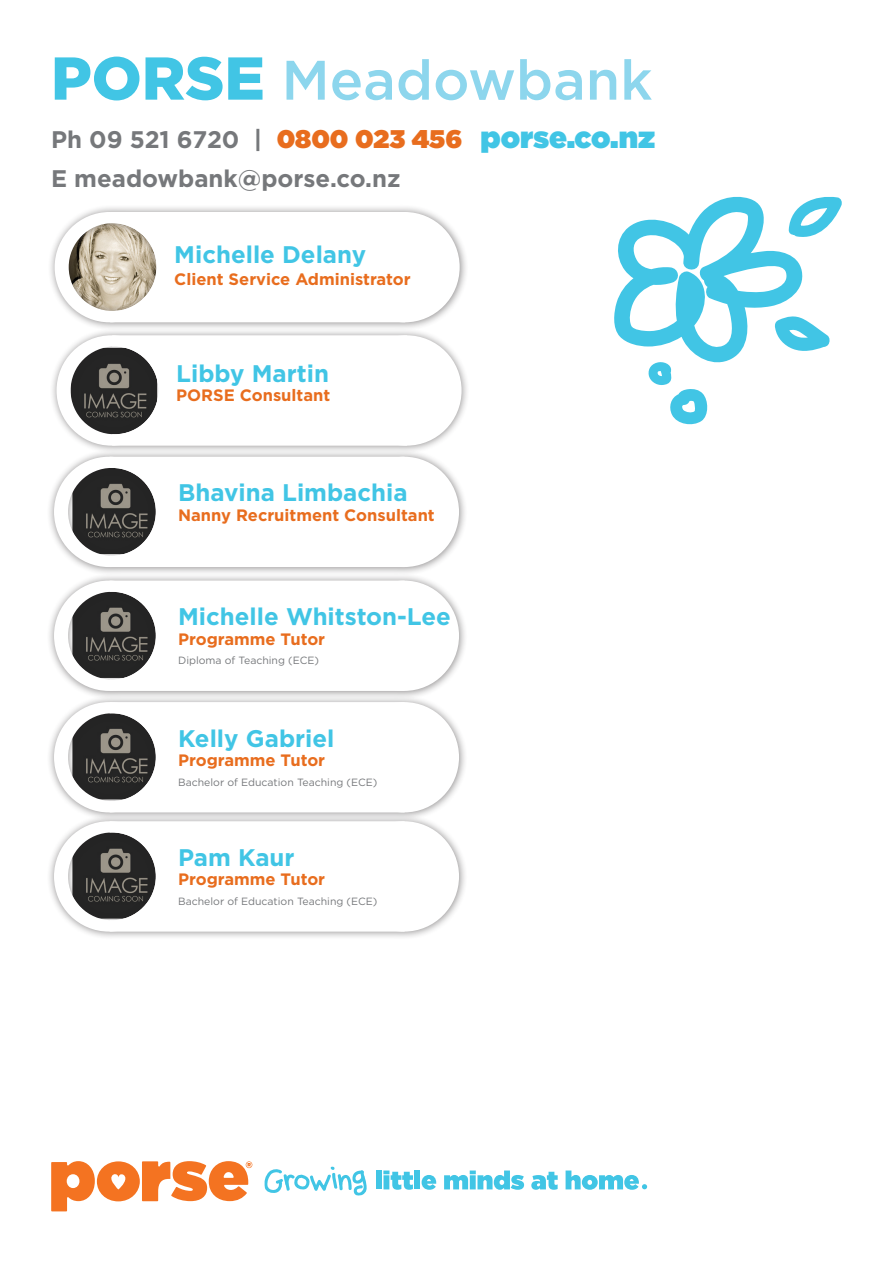
<style>
.page{position:relative;width:893px;height:1263px;background:#fff}
.page>*{position:absolute;margin:0;border:0;box-sizing:border-box;transform-origin:0 0}
.Subject_Heading{font:500 55.5px "Gotham";color:#8dd6ed}
.t1{font:700 24px "Gotham";color:#41c5e5}
.t2{font:700 24px "Gotham";color:#76787b}
.t3{font:700 16.5px "Gotham";color:#e86d1e}
.t4{font:10.5px "Gotham";color:#76787b}
.s1{font-weight:900;font-size:60.3px;color:#41c5e5}
.s2{font-weight:900;font-size:25.5px;color:#e86d1e}
.s3{font-weight:900;font-size:30px;color:#41c5e5}
</style>
<div class="page">
<svg style="left:614px;top:196px;width:228px;height:229px"></svg>
<div style="left:47px;top:204px;width:421px;height:127px;background:#231f20;opacity:.5"></div>
<div style="left:350px;top:212px;width:110px;height:110px;background:#fff;border-radius:50%"></div>
<svg style="left:55px;top:212px;width:343px;height:110px"></svg>
<div style="left:46px;top:573px;width:422px;height:127px;background:#231f20;opacity:.5"></div>
<div style="left:349px;top:581px;width:110px;height:110px;background:#fff;border-radius:50%"></div>
<svg style="left:54px;top:581px;width:343px;height:110px"></svg>
<svg style="left:51px;top:1161px;width:201px;height:50px"></svg>
<svg style="left:264px;top:1166px;width:103px;height:30px"></svg>
<div style="left:376px;top:1170px;width:6px;height:19px;background:#41c5e5"></div>
<svg style="left:383px;top:1170px;width:30px;height:20px"></svg>
<div style="left:414px;top:1170px;width:6px;height:19px;background:#41c5e5"></div>
<svg style="left:422px;top:1175px;width:14px;height:15px"></svg>
<svg style="left:444px;top:1170px;width:80px;height:20px"></svg>
<svg style="left:531px;top:1172px;width:27px;height:18px"></svg>
<svg style="left:566px;top:1170px;width:81px;height:20px"></svg>
<div style="left:49px;top:328px;width:421px;height:127px;background:#231f20;opacity:.5"></div>
<div style="left:352px;top:335px;width:110px;height:111px;background:#fff;border-radius:50%"></div>
<svg style="left:57px;top:335px;width:346px;height:111px"></svg>
<div style="left:46px;top:814px;width:422px;height:126px;background:#231f20;opacity:.5"></div>
<div style="left:349px;top:821px;width:110px;height:111px;background:#fff;border-radius:50%"></div>
<svg style="left:54px;top:821px;width:351px;height:111px"></svg>
<div style="left:46px;top:694px;width:422px;height:127px;background:#231f20;opacity:.5"></div>
<div style="left:349px;top:702px;width:110px;height:110px;background:#fff;border-radius:50%"></div>
<svg style="left:54px;top:702px;width:343px;height:110px"></svg>
<div style="left:46px;top:449px;width:422px;height:127px;background:#231f20;opacity:.5"></div>
<div style="left:349px;top:457px;width:110px;height:110px;background:#fff;border-radius:50%"></div>
<svg style="left:54px;top:457px;width:343px;height:110px"></svg>
<p class="Subject_Heading" style="left:51px;top:44px;width:603px"><span class="s1">PORSE</span> Meadowbank</p>
<p class="t2" style="left:51px;top:124px;width:605px">Ph 09 521 6720 | <span class="s2">0800 023 456</span> <span class="s3">porse.co.nz</span></p>
<p class="t2" style="left:51px;top:162px;width:351px">E meadowbank@porse.co.nz</p>
<p class="t1" style="left:174px;top:238px;width:193px">Michelle Delany</p>
<p class="t3" style="left:174px;top:268px;width:238px">Client Service Administrator</p>
<p class="t1" style="left:176px;top:357px;width:154px">Libby Martin</p>
<p class="t3" style="left:176px;top:384px;width:156px">PORSE Consultant</p>
<p class="t1" style="left:178px;top:477px;width:231px">Bhavina Limbachia</p>
<p class="t3" style="left:178px;top:504px;width:258px">Nanny Recruitment Consultant</p>
<p class="t1" style="left:178px;top:601px;width:274px">Michelle Whitston-Lee</p>
<p class="t3" style="left:178px;top:628px;width:149px">Programme Tutor</p>
<p class="t4" style="left:178px;top:654px;width:143px">Diploma of Teaching (ECE)</p>
<p class="t1" style="left:178px;top:722px;width:158px">Kelly Gabriel</p>
<p class="t3" style="left:178px;top:749px;width:149px">Programme Tutor</p>
<p class="t4" style="left:178px;top:775px;width:201px">Bachelor of Education Teaching (ECE)</p>
<p class="t1" style="left:178px;top:841px;width:118px">Pam Kaur</p>
<p class="t3" style="left:178px;top:869px;width:149px">Programme Tutor</p>
<p class="t4" style="left:178px;top:894px;width:201px">Bachelor of Education Teaching (ECE)</p>
</div>
